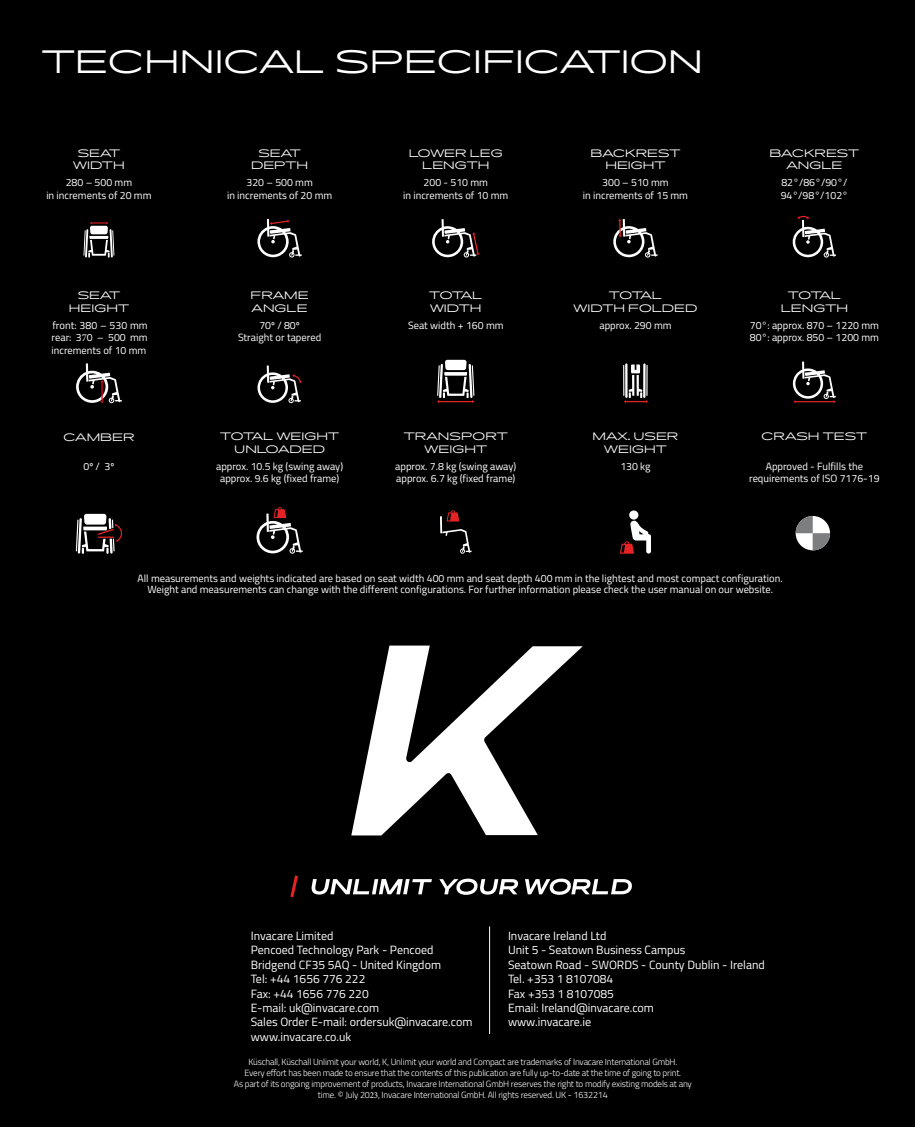
<style>
.page{position:relative;width:915px;height:1127px;background:#fff}
.page>*{position:absolute;margin:0;border:0;box-sizing:border-box;transform-origin:0 0}
.t1{font:300 31.5px "Pano";letter-spacing:.01em;color:#fff}
.t2{font:12px/14.4px "Titillium Web";color:#fff}
.t3{font:10.5px/12.6px "Titillium Web";color:#fff;text-align:center}
.t4{font:300 10.5px/12.6px "Pano";color:#fff;text-align:center}
.t5{font:300 9px/10.8px "Titillium Web";letter-spacing:-.02em;color:#fff;text-align:center}
.s1{font-family:"Minion Pro"}
.s2{font-family:"Minion Pro";font-weight:400}
</style>
<div class="page">
<div style="left:0;top:0;width:914px;height:1127px;background:#000"></div>
<svg style="left:351px;top:645px;width:231px;height:190px"></svg>
<svg style="left:311px;top:879px;width:121px;height:15px"></svg>
<svg style="left:439px;top:878px;width:79px;height:17px"></svg>
<svg style="left:525px;top:878px;width:107px;height:17px"></svg>
<svg style="left:290px;top:875px;width:8px;height:23px"></svg>
<hr style="left:489px;top:926px;width:1px;height:108px;background:#fff">
<svg style="left:257px;top:365px;width:44px;height:38px"></svg>
<svg style="left:256px;top:507px;width:46px;height:47px"></svg>
<svg style="left:76px;top:363px;width:46px;height:40px"></svg>
<svg style="left:623px;top:363px;width:24px;height:40px"></svg>
<svg style="left:437px;top:360px;width:37px;height:43px"></svg>
<svg style="left:83px;top:222px;width:31px;height:35px"></svg>
<svg style="left:432px;top:219px;width:47px;height:38px"></svg>
<svg style="left:613px;top:219px;width:44px;height:38px"></svg>
<svg style="left:257px;top:219px;width:45px;height:38px"></svg>
<svg style="left:440px;top:510px;width:31px;height:44px"></svg>
<svg style="left:792px;top:215px;width:43px;height:42px"></svg>
<svg style="left:76px;top:514px;width:46px;height:40px"></svg>
<svg style="left:792px;top:362px;width:43px;height:41px"></svg>
<svg style="left:620px;top:510px;width:30px;height:44px"></svg>
<svg style="left:795px;top:516px;width:34px;height:34px"></svg>
<h1 class="t1" style="left:42px;top:40px;width:662px">TECHNICAL SPECIFICATION</h1>
<p class="t4" style="left:73px;top:146px;width:53px">SEAT<br>WIDTH</p>
<p class="t3" style="left:46px;top:175px;width:107px">280 – 500 mm<br>in increments of 20 mm</p>
<p class="t4" style="left:69px;top:289px;width:62px">SEAT<br>HEIGHT</p>
<p class="t3" style="left:51px;top:318px;width:98px;text-align:justify">front: 380 – 530 mm rear: 3<span class="s1">7</span>0 – 500 mm increments of 10 mm</p>
<p class="t4" style="left:63px;top:430px;width:72px">CAMBER</p>
<p class="t3" style="left:83px;top:460px;width:32px">0º / 3º</p>
<p class="t4" style="left:251px;top:146px;width:59px">SEAT<br>DEPTH</p>
<p class="t3" style="left:227px;top:175px;width:107px">320 – 500 mm<br>in increments of 20 mm</p>
<p class="t4" style="left:250px;top:289px;width:60px;text-align:left">FRAME<br>ANGLE</p>
<p class="t3" style="left:238px;top:318px;width:85px">70º / 80º<br>Straight or tapered</p>
<p class="t4" style="left:220px;top:430px;width:120px">TOTAL WEIGHT<br>UNLOADED</p>
<p class="t3" style="left:216px;top:459px;width:128px">approx. 10.5 kg (swing away) approx. 9.6 kg (fixed frame)</p>
<p class="t4" style="left:408px;top:146px;width:95px">LOWER LEG<br>LENGTH</p>
<p class="t3" style="left:403px;top:175px;width:107px">200 - 510 mm<br>in increments of 10 mm</p>
<p class="t4" style="left:429px;top:289px;width:55px;text-align:left">TOTAL<br>WIDTH</p>
<p class="t3" style="left:408px;top:318px;width:97px">Seat width + 160 mm</p>
<p class="t4" style="left:403px;top:430px;width:106px">TRANSPORT<br>WEIGHT</p>
<p class="t3" style="left:395px;top:459px;width:123px;text-align:left">approx. 7.8 kg (swing away) approx. 6.7 kg (fixed frame)</p>
<p class="t4" style="left:590px;top:146px;width:91px">BACKREST<br>HEIGHT</p>
<p class="t3" style="left:582px;top:175px;width:107px">300 – 510 mm<br>in increments of 15 mm</p>
<p class="t4" style="left:573px;top:289px;width:125px">TOTAL<br>WIDTH FOLDED</p>
<p class="t3" style="left:599px;top:318px;width:74px">approx. 290 mm</p>
<p class="t4" style="left:592px;top:430px;width:87px">MAX. USER<br>WEIGHT</p>
<p class="t3" style="left:620px;top:459px;width:32px">130 kg</p>
<p class="t4" style="left:769px;top:146px;width:91px">BACKREST<br>ANGLE</p>
<p class="t3" style="left:780px;top:175px;width:69px;text-align:left">82°/86°/90°/<br>94°/98°/102°</p>
<p class="t4" style="left:780px;top:289px;width:69px">TOTAL<br>LENGTH</p>
<p class="t3" style="left:749px;top:318px;width:131px;text-align:left">70°: approx. 870 – 1220 mm<br>80°: approx. 850 – 1200 mm</p>
<p class="t4" style="left:761px;top:430px;width:107px">CRASH TEST</p>
<p class="t3" style="left:748px;top:459px;width:132px">Approved - Fulfills the requirements of ISO 7176-19</p>
<p class="t3" style="left:137px;top:573px;width:646px;line-height:10.5px">All measurements and weights indicated are based on seat width 400 mm and seat depth 400 mm in the lightest and most compact configuration.<br>Weight and measurements can change with the different configurations. For further information please check the user manual on our website.</p>
<p class="t2" style="left:251px;top:928px;width:223px">Invacare Limited<br>Pencoed Technology Park - Pencoed<br>Bridgend CF35 5AQ - United Kingdom<br>Tel: +44 1656 776 222<br>Fax: +44 1656 776 220<br>E-mail: uk@invacare.com<br>Sales Order E-mail: ordersuk@invacare.com www.invacare.co.uk</p>
<p class="t2" style="left:508px;top:928px;width:258px">Invacare Ireland Ltd<br>Unit 5 - Seatown Business Campus<br>Seatown Road - SWORDS - County Dublin - Ireland<br>Tel. +353 1 8107084<br>Fax +353 1 8107085<br>Email: Ireland@invacare.com<br>www.invacare.ie</p>
<p class="t5" style="left:234px;top:1056px;width:459px">Küschall, Küschall Unlimit your world, K, Unlimit your world and Compact are trademarks of Invacare International GmbH.<br>Every effort has been made to ensure that the contents of this publication are fully up-to-date at the time of going to print.<br>As part of its ongoing improvement of products, Invacare International GmbH reserves the right to modify existing models at any time. © July 20<span class="s2">23</span>, Invacare International GmbH. All rights reserved. UK - 1632214</p>
</div>
